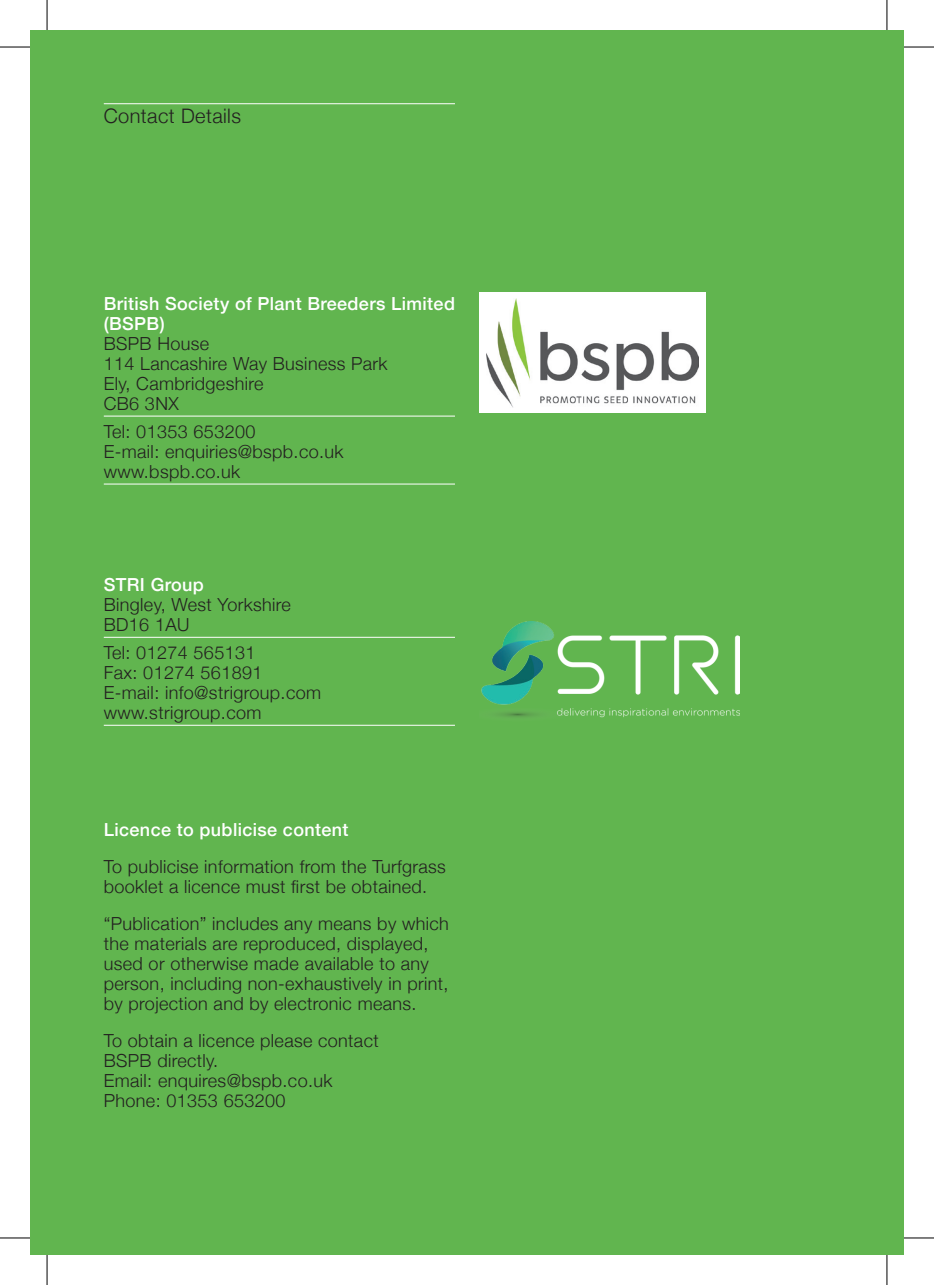
<style>
.page{position:relative;width:934px;height:1285px;background:#fff}
.page>*{position:absolute;margin:0;border:0;box-sizing:border-box;transform-origin:0 0}
.t1{font:300 20px "Helvetica Neue";letter-spacing:.02em;color:#231f20}
.t2{font:300 18px/20px "Helvetica Neue";letter-spacing:.02em;color:#231f20}
.t3{font:500 18px/20px "Helvetica Neue";letter-spacing:.02em;color:#fff}
</style>
<div class="page">
<div style="left:30px;top:30px;width:873px;height:1225px;background:#61b54f"></div>
<div style="left:479px;top:292px;width:226px;height:121px;background:#fff"></div>
<img style="left:486px;top:298px;width:211px;height:109px">
<hr style="left:104px;top:103px;width:351px;height:1px;background:#fff">
<img style="left:481px;top:621px;width:258px;height:97px">
<hr style="left:104px;top:416px;width:351px;height:1px;background:#fff">
<hr style="left:104px;top:484px;width:351px;height:1px;background:#fff">
<hr style="left:104px;top:637px;width:351px;height:1px;background:#fff">
<hr style="left:104px;top:725px;width:351px;height:1px;background:#fff">
<hr style="left:0;top:47px;width:30px;height:1px;background:#000">
<hr style="left:903px;top:47px;width:30px;height:1px;background:#000">
<hr style="left:0;top:1237px;width:30px;height:1px;background:#000">
<hr style="left:903px;top:1237px;width:30px;height:1px;background:#000">
<hr style="left:47px;top:0;width:1px;height:30px;background:#000">
<hr style="left:47px;top:1255px;width:1px;height:30px;background:#000">
<hr style="left:886px;top:0;width:1px;height:30px;background:#000">
<hr style="left:886px;top:1255px;width:1px;height:30px;background:#000">
<p class="t1" style="left:104px;top:104px;width:139px">Contact Details</p>
<p class="t3" style="left:104px;top:292px;width:352px">British Society of Plant Breeders Limited (BSPB)</p>
<p class="t2" style="left:104px;top:333px;width:285px">BSPB House<br>114 Lancashire Way Business Park<br>Ely, Cambridgeshire<br>CB6 3NX</p>
<p class="t2" style="left:104px;top:421px;width:241px">Tel: 01353 653200<br>E-mail: enquiries@bspb.co.uk www.bspb.co.uk</p>
<p class="t3" style="left:104px;top:573px;width:101px">STRI Group</p>
<p class="t2" style="left:104px;top:594px;width:188px">Bingley, West Yorkshire<br>BD16 1AU</p>
<p class="t2" style="left:104px;top:642px;width:219px">Tel: 01274 565131<br>Fax: 01274 561891<br>E-mail: info@strigroup.com www.strigroup.com</p>
<p class="t3" style="left:104px;top:818px;width:246px">Licence to publicise content</p>
<p class="t2" style="left:104px;top:856px;width:343px">To publicise information from the Turfgrass booklet a licence must first be obtained.</p>
<p class="t2" style="left:104px;top:913px;width:346px">“Publication” includes any means by which the materials are reproduced, displayed, used or otherwise made available to any person, including non-exhaustively in print, by projection and by electronic means.</p>
<p class="t2" style="left:104px;top:1030px;width:276px">To obtain a licence please contact<br>BSPB directly.<br>Email: enquires@bspb.co.uk<br>Phone: 01353 653200</p>
</div>
